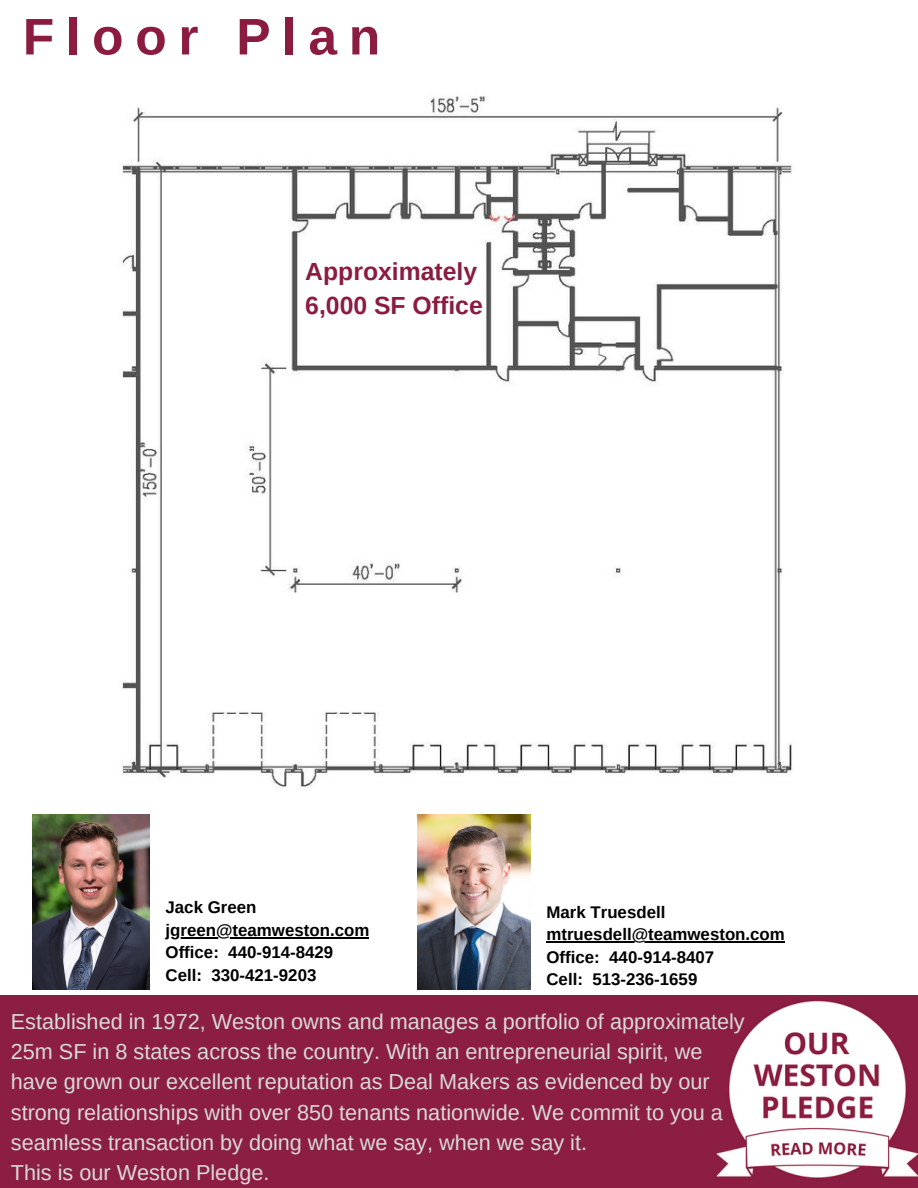
<style>
.page{position:relative;width:918px;height:1188px;background:#fff}
.page>*{position:absolute;margin:0;border:0;box-sizing:border-box;transform-origin:0 0}
.t1{font:700 51.45px "Arimo";letter-spacing:.23em;color:#8b1c40}
.t2{font:700 24.75px/33.8px "Arimo";color:#8b1c40}
.t3{font:21.6px/30.3px "Arimo";color:#d9d9d9}
.t4{font:700 16.8px/22.5px "Arimo";color:#000}
</style>
<div class="page">
<img style="left:32px;top:814px;width:117px;height:176px">
<img style="left:418px;top:814px;width:112px;height:176px">
<img style="left:121px;top:96px;width:671px;height:693px">
<hr style="left:546px;top:941px;width:239px;height:2px;background:#000">
<hr style="left:166px;top:937px;width:203px;height:1px;background:#000">
<div style="left:0;top:996px;width:918px;height:192px;background:#8b1e42"></div>
<img style="left:705px;top:995px;width:213px;height:184px">
<h1 class="t1" style="left:23px;top:8px;width:359px">Floor Plan</h1>
<p class="t2" style="left:305px;top:255px;width:179px">Approximately<br>6,000 SF Office</p>
<p class="t4" style="left:166px;top:896px;width:205px">Jack Green jgreen@teamweston.com<br>Office: 440-914-8429<br>Cell: 330-421-9203</p>
<p class="t3" style="left:11px;top:1006px;width:735px">Established in 1972, Weston owns and manages a portfolio of approximately 25m SF in 8 states across the country. With an entrepreneurial spirit, we have grown our excellent reputation as Deal Makers as evidenced by our strong relationships with over 850 tenants nationwide. We commit to you a seamless transaction by doing what we say, when we say it.<br>This is our Weston Pledge.</p>
<p class="t4" style="left:546px;top:900px;width:240px">Mark Truesdell mtruesdell@teamweston.com<br>Office: 440-914-8407<br>Cell: 513-236-1659</p>
</div>
